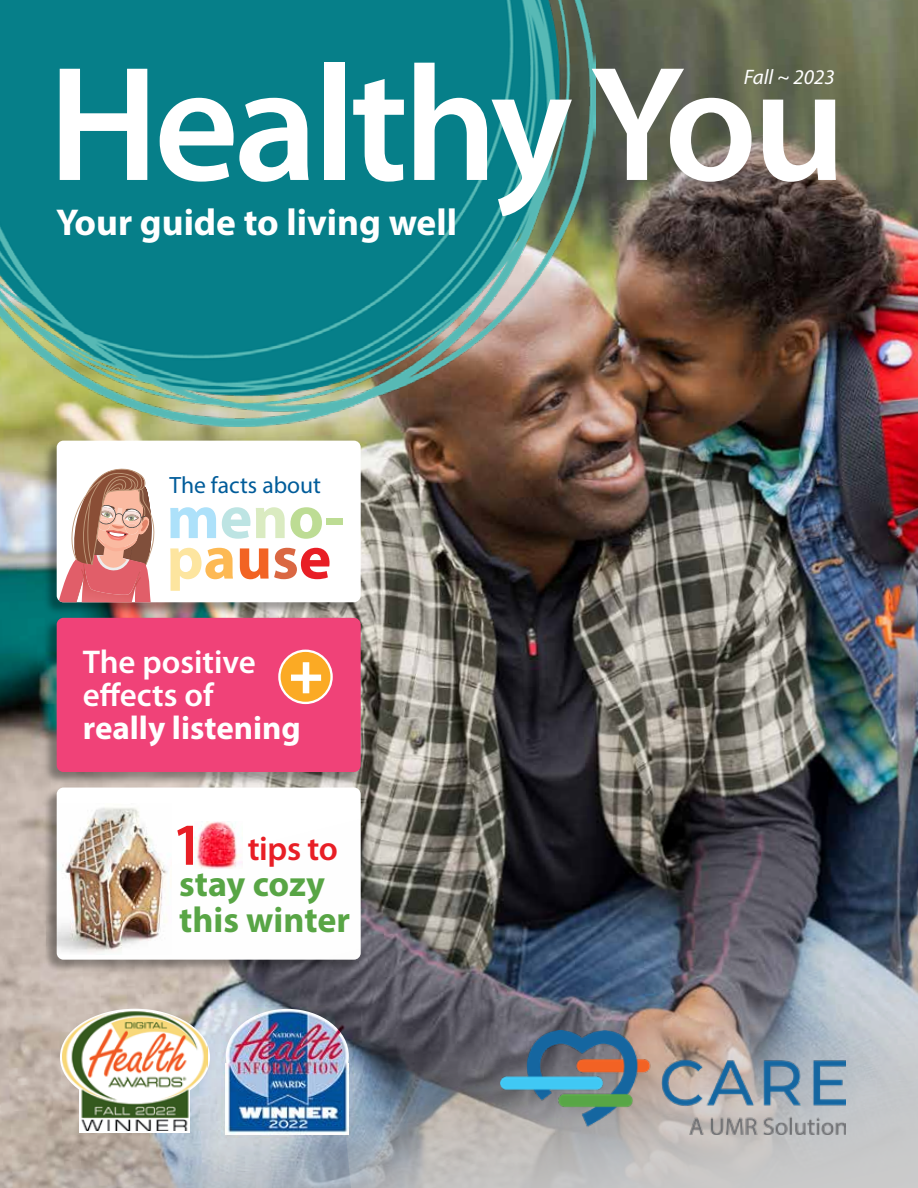
<style>
.page{position:relative;width:918px;height:1188px;background:#fff}
.page>*{position:absolute;margin:0;border:0;box-sizing:border-box;transform-origin:0 0}
.t1{font:600 165px "Myriad Pro";letter-spacing:-.03em;color:#fff}
.t2{font:700 61.65px "Myriad Pro";color:#bddc94}
.t3{font:700 61.65px "Myriad Pro";color:#fde59f}
.t4{font:600 60px "Myriad Pro";color:#e81e25}
.t5{font:900 58.35px "Myriad Pro";color:#fff}
.t6{font:700 37.5px "Myriad Pro";color:#fff}
.t7{font:700 36px/36px "Myriad Pro";color:#58a545}
.t8{font:600 33.9px "Myriad Pro";letter-spacing:-.01em;color:#e81e25}
.t9{font:700 33px/33px "Myriad Pro";color:#fff}
.t10{font:600 33px "Myriad Pro";color:#fff}
.t11{font:23.55px "Myriad Pro";color:#005c9a}
.t12{font:italic 21px "Myriad Pro";color:#fff}
.s1{color:#ade1fa}
.s2{color:#bde4e3}
.s3{color:#daebc1}
.s4{color:#fdb954}
.s5{color:#f26323}
.s6{color:#da6742}
.s7{color:#e81e25}
.s8{font-weight:600}
</style>
<div class="page">
<img style="left:0;top:0;width:918px;height:681px">
<div style="left:43px;top:440px;width:318px;height:176px;background:#000;opacity:.35"></div>
<div style="left:57px;top:441px;width:304px;height:161px;background:#fff;border-radius:7px"></div>
<svg style="left:59px;top:468px;width:96px;height:134px"></svg>
<div style="left:43px;top:617px;width:318px;height:169px;background:#000;opacity:.35"></div>
<div style="left:57px;top:618px;width:304px;height:154px;background:#f04278;border-radius:7px"></div>
<img style="left:0;top:0;width:595px;height:426px">
<img style="left:0;top:681px;width:918px;height:137px">
<svg style="left:328px;top:796px;width:590px;height:22px;background:#4a4a4b"></svg>
<svg style="left:0;top:818px;width:918px;height:370px"></svg>
<img style="left:7px;top:830px;width:911px;height:358px">
<img style="left:500px;top:1030px;width:345px;height:105px">
<img style="left:194px;top:821px;width:49px;height:48px">
<img style="left:46px;top:803px;width:126px;height:151px">
<div style="left:279px;top:651px;width:53px;height:52px;background:#fbaa24;border-radius:50%"></div>
<div style="left:278px;top:650px;width:55px;height:54px;border:2px solid #fff;border-radius:50%"></div>
<svg style="left:80px;top:1130px;width:110px;height:3px"></svg>
<img style="left:221px;top:1005px;width:132px;height:132px">
<img style="left:62px;top:1011px;width:145px;height:119px">
<p class="t1" style="left:48px;top:33px;width:800px">Healthy You</p>
<p class="t12" style="left:744px;top:64px;width:92px">Fall ~ 2023</p>
<p class="t6" style="left:56px;top:198px;width:402px">Your guide to living well</p>
<p class="t11" style="left:169px;top:471px;width:153px">The facts about</p>
<p class="t2" style="left:167px;top:477px;width:180px"><span class="s1">m</span><span class="s2">e</span><span class="s3">n</span>o-</p>
<p class="t3" style="left:167px;top:518px;width:166px">p<span class="s4">a</span><span class="s5">u</span><span class="s6">s</span><span class="s7">e</span></p>
<p class="t10" style="left:83px;top:643px;width:175px">The positive</p>
<p class="t9" style="left:83px;top:677px;width:220px"><span class="s8">effects of </span>really listening</p>
<p class="t5" style="left:289px;top:635px;width:36px">+</p>
<p class="t4" style="left:172px;top:811px;width:34px">1</p>
<p class="t8" style="left:248px;top:830px;width:92px">tips to</p>
<p class="t7" style="left:179px;top:865px;width:172px">stay cozy this winter</p>
</div>
